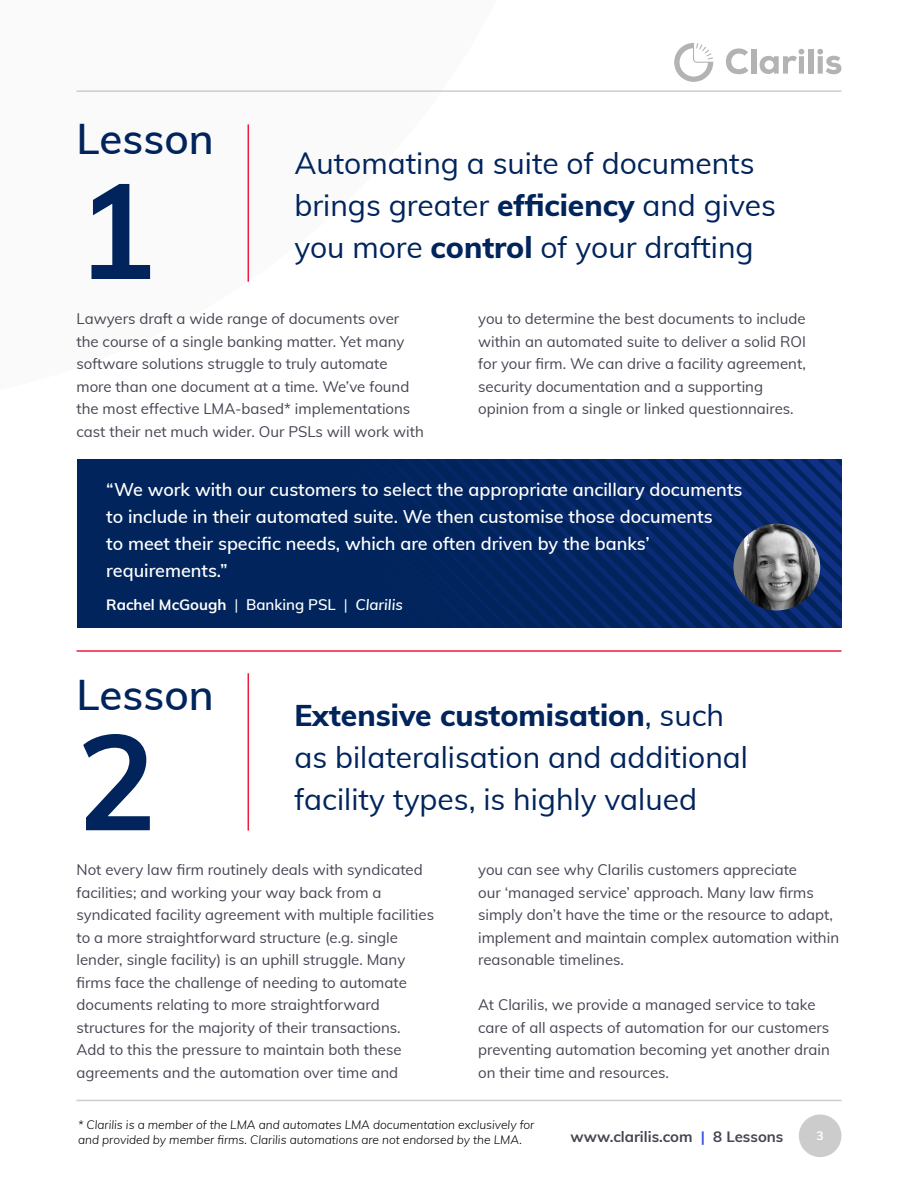
<style>
.page{position:relative;width:918px;height:1188px;background:#fff}
.page>*{position:absolute;margin:0;border:0;box-sizing:border-box;transform-origin:0 0}
.t1{font:700 133.5px "Muli";color:#01245c}
.t2{font:600 42px "Muli";color:#01245c}
.t3{font:30px/42px "Muli";color:#01245c}
.t4{font:600 18px/27px "Muli";color:#fff}
.t5{font:15px/22.5px "Muli";color:#454553}
.t6{font:700 15px "Muli";color:#fff}
.t7{font:700 15px "Muli";color:#454553}
.t8{font:700 12.15px "Muli";color:#fff}
.t9{font:italic 300 12px/14.4px "Muli";color:#000}
.s1{font-weight:800}
.s2{font-weight:400}
.s3{font-weight:600}
.s4{font-weight:600;font-style:italic}
.s5{color:#344fe8}
</style>
<div class="page">
<svg style="left:726px;top:48px;width:22px;height:26px"></svg>
<div style="left:751px;top:49px;width:5px;height:25px;background:#b3b3b3"></div>
<svg style="left:760px;top:48px;width:44px;height:26px"></svg>
<div style="left:808px;top:49px;width:5px;height:25px;background:#b3b3b3"></div>
<svg style="left:817px;top:48px;width:24px;height:26px"></svg>
<svg style="left:674px;top:43px;width:39px;height:39px"></svg>
<hr style="left:77px;top:90px;width:764px;height:2px;background:#ccc">
<hr style="left:77px;top:1100px;width:764px;height:1px;background:#ccc">
<div style="left:799px;top:1114px;width:42px;height:43px;background:#ccc;border-radius:50%"></div>
<hr style="left:248px;top:124px;width:1px;height:158px;background:#ed1b3d">
<hr style="left:248px;top:673px;width:1px;height:158px;background:#ed1b3d">
<div style="left:77px;top:459px;width:764px;height:169px;background:#01245c"></div>
<svg style="left:440px;top:459px;width:401px;height:169px"></svg>
<img style="left:733px;top:524px;width:87px;height:86px;border-radius:43px">
<hr style="left:77px;top:650px;width:764px;height:2px;background:#ed1b3d">
<h2 class="t2" style="left:77px;top:109px;width:139px">Lesson</h2>
<h1 class="t1" style="left:77px;top:133px;width:82px">1</h1>
<h3 class="t3" style="left:294px;top:141px;width:483px">Automating a suite of documents brings greater <span class="s1">efficiency</span> and gives you more <span class="s1">control</span> of your drafting</h3>
<p class="t5" style="left:77px;top:307px;width:349px">Lawyers draft a wide range of documents over the course of a single banking matter. Yet many software solutions struggle to truly automate more than one document at a time. We’ve found the most effective LMA-based* implementations cast their net much wider. Our PSLs will work with</p>
<p class="t5" style="left:478px;top:307px;width:329px">you to determine the best documents to include within an automated suite to deliver a solid ROI for your firm. We can drive a facility agreement, security documentation and a supporting opinion from a single or linked questionnaires.</p>
<p class="t4" style="left:106px;top:475px;width:638px">“We work with our customers to select the appropriate ancillary documents to include in their automated suite. We then customise those documents<br>to meet their specific needs, which are often driven by the banks’ requirements.”</p>
<p class="t6" style="left:106px;top:594px;width:298px">Rachel McGough <span class="s2">|</span> <span class="s3">Banking PSL</span> <span class="s2">|</span> <span class="s4">Clarilis</span></p>
<h2 class="t2" style="left:77px;top:664px;width:139px">Lesson</h2>
<h1 class="t1" style="left:77px;top:685px;width:82px">2</h1>
<h3 class="t3" style="left:294px;top:693px;width:455px"><span class="s1">Extensive customisation</span>, such as bilateralisation and additional facility types, is highly valued</h3>
<p class="t5" style="left:77px;top:858px;width:359px">Not every law firm routinely deals with syndicated facilities; and working your way back from a syndicated facility agreement with multiple facilities to a more straightforward structure (e.g. single lender, single facility) is an uphill struggle. Many firms face the challenge of needing to automate documents relating to more straightforward structures for the majority of their transactions.<br>Add to this the pressure to maintain both these agreements and the automation over time and</p>
<p class="t5" style="left:478px;top:858px;width:362px">you can see why Clarilis customers appreciate<br>our ‘managed service’ approach. Many law firms simply don’t have the time or the resource to adapt, implement and maintain complex automation within reasonable timelines.</p>
<p class="t5" style="left:478px;top:993px;width:353px">At Clarilis, we provide a managed service to take care of all aspects of automation for our customers preventing automation becoming yet another drain on their time and resources.</p>
<p class="t9" style="left:78px;top:1117px;width:458px">* Clarilis is a member of the LMA and automates LMA documentation exclusively for and provided by member firms. Clarilis automations are not endorsed by the LMA.</p>
<p class="t7" style="left:571px;top:1125px;width:214px">www.clarilis.com <span class="s5">|</span> 8 Lessons</p>
<p class="t8" style="left:817px;top:1127px;width:9px">3</p>
</div>
